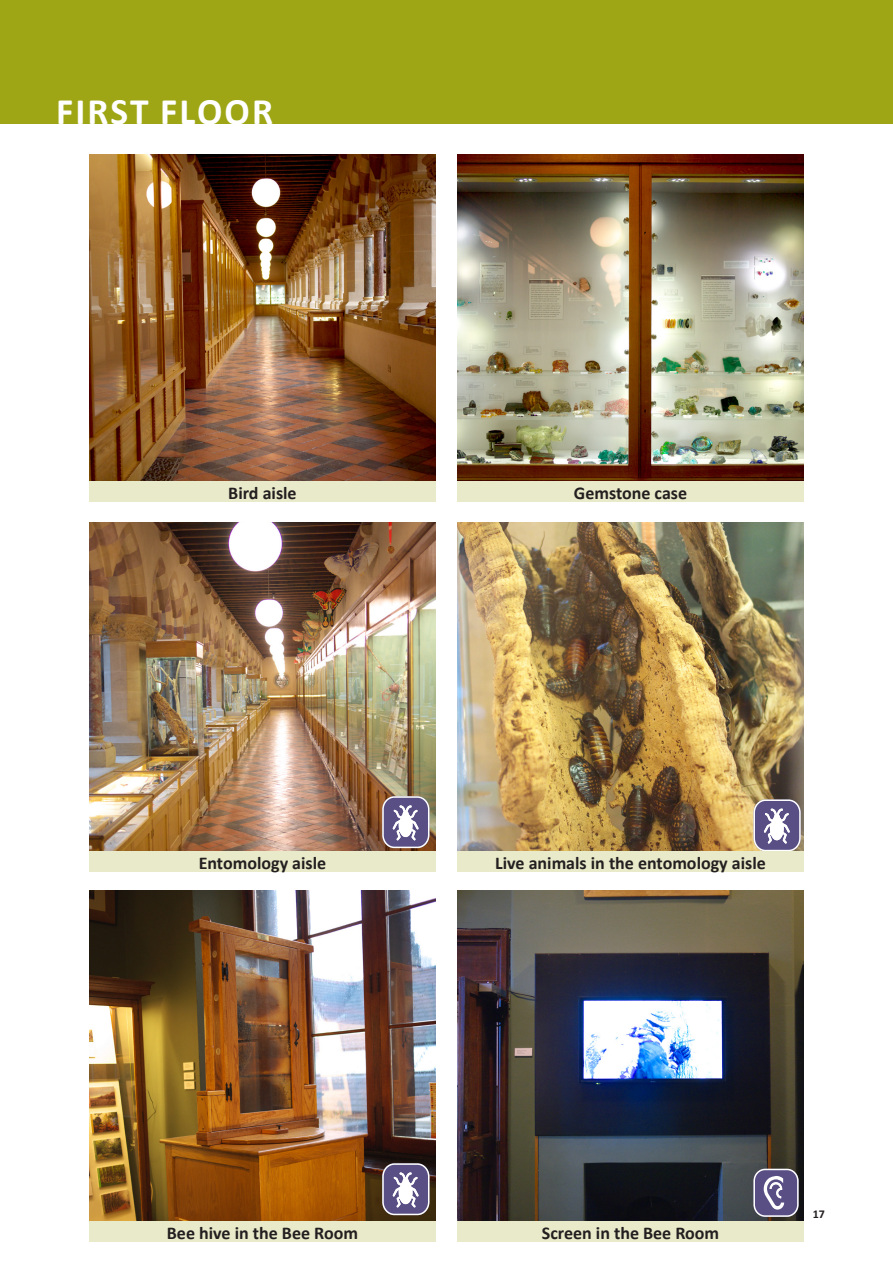
<style>
.page{position:relative;width:893px;height:1263px;background:#fff}
.page>*{position:absolute;margin:0;border:0;box-sizing:border-box;transform-origin:0 0}
.t1{font:700 37.5px "Calibri";letter-spacing:.06em;color:#fff}
.t2{font:700 18px "Calibri";color:#231f20}
.t3{font:700 12px "Calibri";color:#231f20}
</style>
<div class="page">
<div style="left:0;top:0;width:893px;height:123px;background:#9ea615"></div>
<img style="left:89px;top:154px;width:347px;height:328px">
<img style="left:457px;top:154px;width:347px;height:328px">
<img style="left:89px;top:523px;width:347px;height:328px">
<img style="left:457px;top:523px;width:347px;height:328px">
<img style="left:89px;top:891px;width:347px;height:330px">
<img style="left:457px;top:891px;width:347px;height:330px">
<div style="left:382px;top:796px;width:47px;height:52px;background:#594f85;border-radius:12px"></div>
<div style="left:382px;top:796px;width:47px;height:52px;border:2px solid #fff;border-radius:12px"></div>
<svg style="left:392px;top:805px;width:27px;height:35px"></svg>
<div style="left:754px;top:799px;width:47px;height:52px;background:#594f85;border-radius:12px"></div>
<div style="left:753px;top:799px;width:48px;height:52px;border:2px solid #fff;border-radius:12px"></div>
<svg style="left:764px;top:808px;width:26px;height:36px"></svg>
<div style="left:382px;top:1163px;width:47px;height:52px;background:#594f85;border-radius:12px"></div>
<div style="left:382px;top:1163px;width:47px;height:52px;border:2px solid #fff;border-radius:12px"></div>
<svg style="left:392px;top:1172px;width:27px;height:35px"></svg>
<div style="left:754px;top:1169px;width:44px;height:48px;background:#594f85;border-radius:11px"></div>
<div style="left:753px;top:1169px;width:46px;height:48px;border:2px solid #fff;border-radius:11px"></div>
<svg style="left:764px;top:1176px;width:20px;height:34px"></svg>
<div style="left:89px;top:482px;width:347px;height:20px;background:#e8eac9"></div>
<div style="left:89px;top:851px;width:347px;height:21px;background:#e8eac9"></div>
<div style="left:89px;top:1221px;width:347px;height:21px;background:#e8eac9"></div>
<div style="left:457px;top:482px;width:347px;height:20px;background:#e8eac9"></div>
<div style="left:457px;top:851px;width:347px;height:21px;background:#e8eac9"></div>
<div style="left:457px;top:1221px;width:347px;height:21px;background:#e8eac9"></div>
<p class="t1" style="left:56px;top:85px;width:219px">FIRST FLOOR</p>
<p class="t2" style="left:228px;top:480px;width:70px">Bird aisle</p>
<p class="t2" style="left:574px;top:480px;width:115px">Gemstone case</p>
<p class="t2" style="left:199px;top:850px;width:129px">Entomology aisle</p>
<p class="t2" style="left:167px;top:1220px;width:193px">Bee hive in the Bee Room</p>
<p class="t2" style="left:495px;top:850px;width:272px">Live animals in the entomology aisle</p>
<p class="t2" style="left:542px;top:1220px;width:179px">Screen in the Bee Room</p>
<p class="t3" style="left:813px;top:1205px;width:14px">17</p>
</div>
